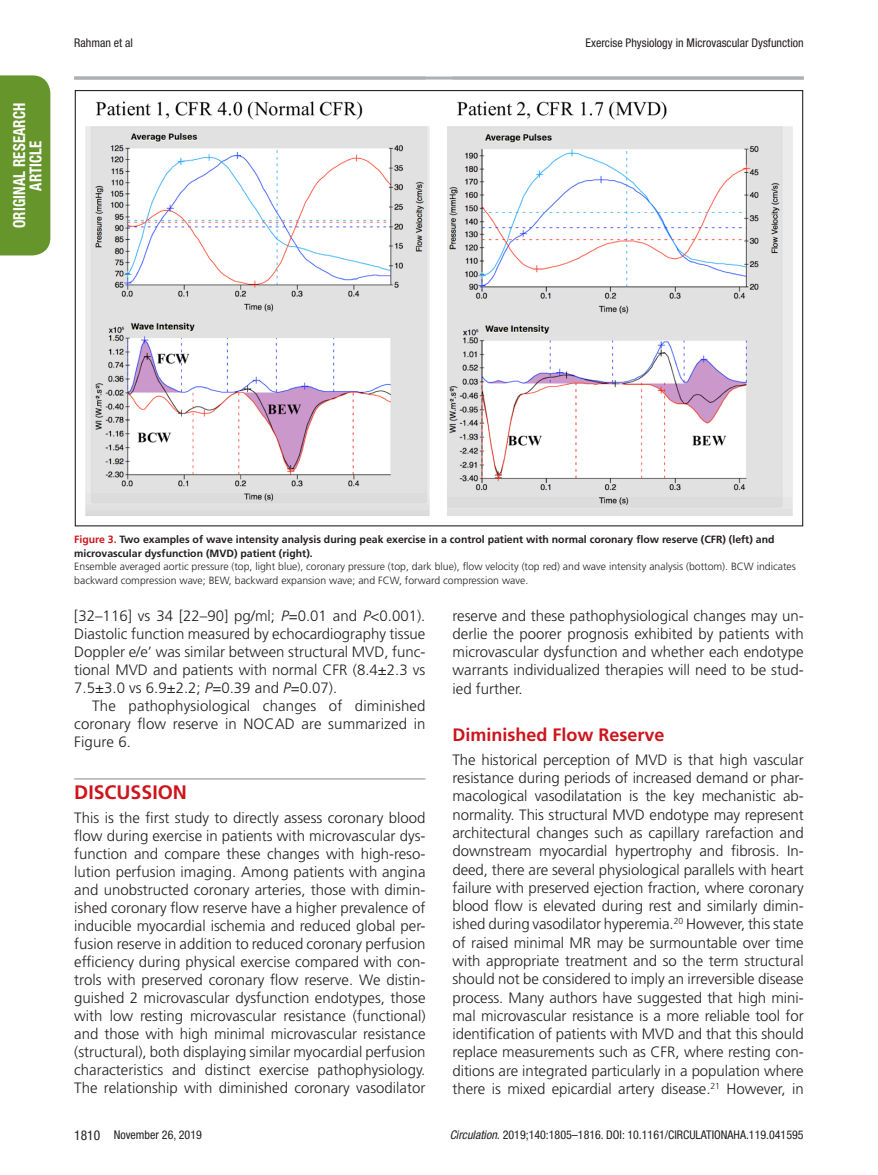
<style>
.page{position:relative;width:878px;height:1175px;background:#fff}
.page>*{position:absolute;margin:0;border:0;box-sizing:border-box;transform-origin:0 0}
.t1{font:700 19.5px "Frutiger LT Std";color:#cd151d}
.t2{font:700 18px "Frutiger LT Std";color:#cd151d}
.t3{font:700 condensed 16.5px/16.5px "Helvetica Neue LT Std";letter-spacing:.01em;color:#fff;text-align:center;scale:.9 1}
.t4{font:300 15px/18.3px "Frutiger LT Std";color:#231f20;text-align:justify}
.t5{font:condensed 12px "Helvetica Neue LT Std";color:#231f20}
.t6{font:300 10.5px/13.5px "Frutiger LT Std";color:#231f20}
.t7{font:700 10.5px/13.5px "Frutiger LT Std";color:#231f20}
.s1{color:#cd151d}
.s2{font-style:italic}
.s3{font-size:13.5px}
</style>
<div class="page">
<div style="left:0;top:75px;width:50px;height:180px;background:#66952c"></div>
<hr style="left:74px;top:76px;width:729px;height:4px;background:#b9babe">
<hr style="left:74px;top:778px;width:351px;height:1px;background:#aeafb3">
<svg style="left:74px;top:90px;width:729px;height:437px"></svg>
<p class="t3" style="left:11px;top:228px;width:140px;rotate:-90deg">ORIGINAL RESEARCH<br>ARTICLE</p>
<p class="t5" style="left:74px;top:36px;width:60px">Rahman et al</p>
<p class="t5" style="left:585px;top:36px;width:219px">Exercise Physiology in Microvascular Dysfunction</p>
<p class="t7" style="left:74px;top:533px;width:701px"><span class="s1">Figure 3.</span> Two examples of wave intensity analysis during peak exercise in a control patient with normal coronary flow reserve (CFR) (left) and microvascular dysfunction (MVD) patient (right).</p>
<p class="t6" style="left:74px;top:560px;width:723px">Ensemble averaged aortic pressure (top, light blue), coronary pressure (top, dark blue), flow velocity (top red) and wave intensity analysis (bottom). BCW indicates backward compression wave; BEW, backward expansion wave; and FCW, forward compression wave.</p>
<p class="t4" style="left:74px;top:606px;width:353px">[32–116] vs 34 [22–90] pg/ml; <span class="s2">P</span>=0.01 and <span class="s2">P</span>&lt;0.001).<br>Diastolic function measured by echocardiography tissue Doppler e/e’ was similar between structural MVD, func&shy;tional MVD and patients with normal CFR (8.4±2.3 vs 7.5±3.0 vs 6.9±2.2; <span class="s2">P</span>=0.39 and <span class="s2">P</span>=0.07).</p>
<p class="t4" style="left:74px;top:696px;width:353px;text-indent:18px">The pathophysiological changes of diminished coronary flow reserve in NOCAD are summarized in Figure 6.</p>
<h1 class="t1" style="left:74px;top:781px;width:114px">DISCUSSION</h1>
<p class="t4" style="left:74px;top:809px;width:353px">This is the first study to directly assess coronary blood flow during exercise in patients with microvascular dys&shy;function and compare these changes with high-reso&shy;lution perfusion imaging. Among patients with angina and unobstructed coronary arteries, those with dimin&shy;ished coronary flow reserve have a higher prevalence of inducible myocardial ischemia and reduced global per&shy;fusion reserve in addition to reduced coronary perfusion efficiency during physical exercise compared with con&shy;trols with preserved coronary flow reserve. We distin&shy;guished 2 microvascular dysfunction endotypes, those with low resting microvascular resistance (functional) and those with high minimal microvascular resistance (structural), both displaying similar myocardial perfusion characteristics and distinct exercise pathophysiology.<br>The relationship with diminished coronary vasodilator</p>
<p class="t4" style="left:452px;top:606px;width:353px">reserve and these pathophysiological changes may un&shy;derlie the poorer prognosis exhibited by patients with microvascular dysfunction and whether each endotype warrants individualized therapies will need to be stud&shy;ied further.</p>
<p class="t2" style="left:452px;top:723px;width:214px">Diminished Flow Reserve</p>
<p class="t4" style="left:452px;top:750px;width:353px">The historical perception of MVD is that high vascular resistance during periods of increased demand or phar&shy;macological vasodilatation is the key mechanistic ab&shy;normality. This structural MVD endotype may represent architectural changes such as capillary rarefaction and downstream myocardial hypertrophy and fibrosis. In&shy;deed, there are several physiological parallels with heart failure with preserved ejection fraction, where coronary blood flow is elevated during rest and similarly dimin&shy;ished during vasodilator hyperemia.<sup>20</sup> However, this state of raised minimal MR may be surmountable over time with appropriate treatment and so the term structural should not be considered to imply an irreversible disease process. Many authors have suggested that high mini&shy;mal microvascular resistance is a more reliable tool for identification of patients with MVD and that this should replace measurements such as CFR, where resting con&shy;ditions are integrated particularly in a population where there is mixed epicardial artery disease.<sup>21</sup> However, in</p>
<p class="t5" style="left:74px;top:1127px;width:129px"><span class="s3">1810</span> November 26, 2019</p>
<p class="t5" style="left:449px;top:1127px;width:355px"><span class="s2">Circulation.</span> 2019;140:1805–1816. DOI: 10.1161/CIRCULATIONAHA.119.041595</p>
</div>
